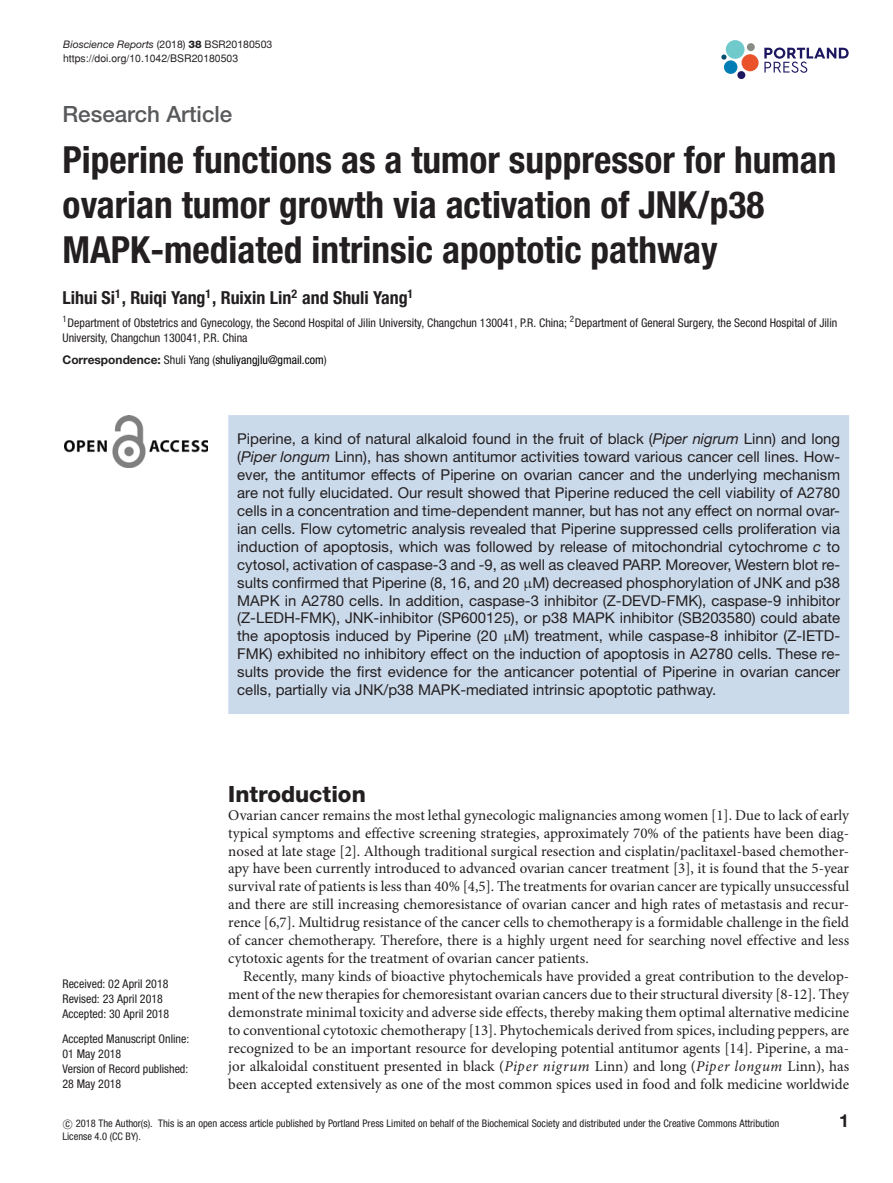
<style>
.page{position:relative;width:893px;height:1183px;background:#fff}
.page>*{position:absolute;margin:0;border:0;box-sizing:border-box;transform-origin:0 0}
.t1{font:700 condensed 37.35px/44.8px "Helvetica Neue LT Std";color:#231f20}
.t2{font:500 22.35px "Helvetica Neue LT Std";color:#58595b}
.t3{font:800 22.35px "Helvetica Neue LT Std";color:#231f20}
.t4{font:700 condensed 18px "Helvetica Neue LT Std";color:#231f20}
.t5{font:700 18px "Helvetica Neue LT Std";color:#231f20}
.t6{font:15px/18px "Minion Pro";color:#231f20;text-align:justify}
.t7{font:15px/18px "Helvetica Neue LT Std";color:#231f20;text-align:justify}
.t8{font:condensed 12px/15px "Helvetica Neue LT Std";color:#231f20}
.t9{font:condensed 12px "Helvetica Neue LT Std";color:#000}
.t10{font:condensed 10.5px/13.5px "Helvetica Neue LT Std";color:#231f20}
.t11{font:italic 10.5px "Helvetica Neue LT Std";color:#231f20}
.t12{font:10.5px "Helvetica";color:#231f20}
.s1{font-style:normal}
.s2{font-weight:800;font-style:normal}
.s3{font-weight:700;font-stretch:normal;color:#231f20}
.s4{color:#231f20}
.s5{font-style:italic}
.s6{font-family:"EURM10"}
.s7{font-family:"CMSY10";font-stretch:normal}
</style>
<div class="page">
<svg style="left:764px;top:48px;width:85px;height:25px"></svg>
<div style="left:726px;top:40px;width:18px;height:19px;background:#70cacb;border-radius:50%"></div>
<div style="left:741px;top:54px;width:18px;height:17px;background:#ea5329;border-radius:50%"></div>
<div style="left:724px;top:60px;width:13px;height:14px;background:#007db5;border-radius:50%"></div>
<div style="left:737px;top:71px;width:8px;height:8px;background:#1d1760;border-radius:50%"></div>
<div style="left:747px;top:43px;width:8px;height:8px;background:#888c85;border-radius:50%"></div>
<svg style="left:721px;top:54px;width:5px;height:6px"></svg>
<img style="left:65px;top:415px;width:143px;height:52px">
<div style="left:228px;top:415px;width:621px;height:298px;background:#cbdaeb"></div>
<p class="t11" style="left:63px;top:40px;width:211px">Bioscience Reports <span class="s1">(2018)</span> <span class="s2">38</span> <span class="s1">BSR20180503</span></p>
<p class="t12" style="left:63px;top:54px;width:177px">https://doi.org/10.1042/BSR20180503</p>
<h2 class="t2" style="left:62px;top:106px;width:171px">Research Article</h2>
<h1 class="t1" style="left:62px;top:140px;width:776px">Piperine functions as a tumor suppressor for human ovarian tumor growth via activation of JNK/p38<br>MAPK-mediated intrinsic apoptotic pathway</h1>
<p class="t4" style="left:62px;top:291px;width:352px">Lihui Si<sup>1</sup>, Ruiqi Yang<sup>1</sup>, Ruixin Lin<sup>2</sup> and Shuli Yang<sup>1</sup></p>
<p class="t8" style="left:62px;top:316px;width:776px"><sup>1</sup>Department of Obstetrics and Gynecology, the Second Hospital of Jilin University, Changchun 130041, P.R. China; <sup>2</sup>Department of General Surgery, the Second Hospital of Jilin<br>University, Changchun 130041, P.R. China</p>
<p class="t9" style="left:62px;top:355px;width:266px"><span class="s3">Correspondence:</span> <span class="s4">Shuli Yang (</span>shuliyangjlu@gmail.com<span class="s4">)</span></p>
<p class="t7" style="left:237px;top:431px;width:604px">Piperine, a kind of natural alkaloid found in the fruit of black (<span class="s5">Piper nigrum</span> Linn) and long (<span class="s5">Piper longum</span> Linn), has shown antitumor activities toward various cancer cell lines. How&shy;ever, the antitumor effects of Piperine on ovarian cancer and the underlying mechanism are not fully elucidated. Our result showed that Piperine reduced the cell viability of A2780 cells in a concentration and time-dependent manner, but has not any effect on normal ovar&shy;ian cells. Flow cytometric analysis revealed that Piperine suppressed cells proliferation via induction of apoptosis, which was followed by release of mitochondrial cytochrome <span class="s5">c</span> to cytosol, activation of caspase-3 and -9, as well as cleaved PARP. Moreover, Western blot re&shy;sults confirmed that Piperine (8, 16, and 20 <span class="s6">μ</span>M) decreased phosphorylation of JNK and p38<br>MAPK in A2780 cells. In addition, caspase-3 inhibitor (Z-DEVD-FMK), caspase-9 inhibitor (Z-LEDH-FMK), JNK-inhibitor (SP600125), or p38 MAPK inhibitor (SB203580) could abate the apoptosis induced by Piperine (20 <span class="s6">μ</span>M) treatment, while caspase-8 inhibitor (Z-IETD-FMK) exhibited no inhibitory effect on the induction of apoptosis in A2780 cells. These re&shy;sults provide the first evidence for the anticancer potential of Piperine in ovarian cancer cells, partially via JNK/p38 MAPK-mediated intrinsic apoptotic pathway.</p>
<h2 class="t3" style="left:228px;top:785px;width:139px">Introduction</h2>
<p class="t6" style="left:228px;top:807px;width:622px">Ovarian cancer remains the most lethal gynecologic malignancies among women [1]. Due to lack of early typical symptoms and effective screening strategies, approximately 70% of the patients have been diag&shy;nosed at late stage [2]. Although traditional surgical resection and cisplatin/paclitaxel-based chemother&shy;apy have been currently introduced to advanced ovarian cancer treatment [3], it is found that the 5-year survival rate of patients is less than 40% [4,5]. The treatments for ovarian cancer are typically unsuccessful and there are still increasing chemoresistance of ovarian cancer and high rates of metastasis and recur&shy;rence [6,7]. Multidrug resistance of the cancer cells to chemotherapy is a formidable challenge in the field of cancer chemotherapy. Therefore, there is a highly urgent need for searching novel effective and less cytotoxic agents for the treatment of ovarian cancer patients.</p>
<p class="t6" style="left:228px;top:968px;width:622px;text-indent:15px">Recently, many kinds of bioactive phytochemicals have provided a great contribution to the develop&shy;ment of the new therapies for chemoresistant ovarian cancers due to their structural diversity [8-12]. They demonstrate minimal toxicity and adverse side effects, thereby making them optimal alternative medicine to conventional cytotoxic chemotherapy [13]. Phytochemicals derived from spices, including peppers, are recognized to be an important resource for developing potential antitumor agents [14]. Piperine, a ma&shy;jor alkaloidal constituent presented in black (<span class="s5">Piper nigrum</span> Linn) and long (<span class="s5">Piper longum</span> Linn), has been accepted extensively as one of the most common spices used in food and folk medicine worldwide</p>
<p class="t10" style="left:62px;top:1117px;width:718px"><span class="s7">-</span>c 2018 The Author(s). This is an open access article published by Portland Press Limited on behalf of the Biochemical Society and distributed under the Creative Commons Attribution<br>License 4.0 (CC BY).</p>
<p class="t5" style="left:839px;top:1113px;width:11px">1</p>
<p class="t8" style="left:62px;top:976px;width:108px">Received: 02 April 2018<br>Revised: 23 April 2018<br>Accepted: 30 April 2018</p>
<p class="t8" style="left:62px;top:1032px;width:128px">Accepted Manuscript Online:<br>01 May 2018<br>Version of Record published:<br>28 May 2018</p>
</div>
